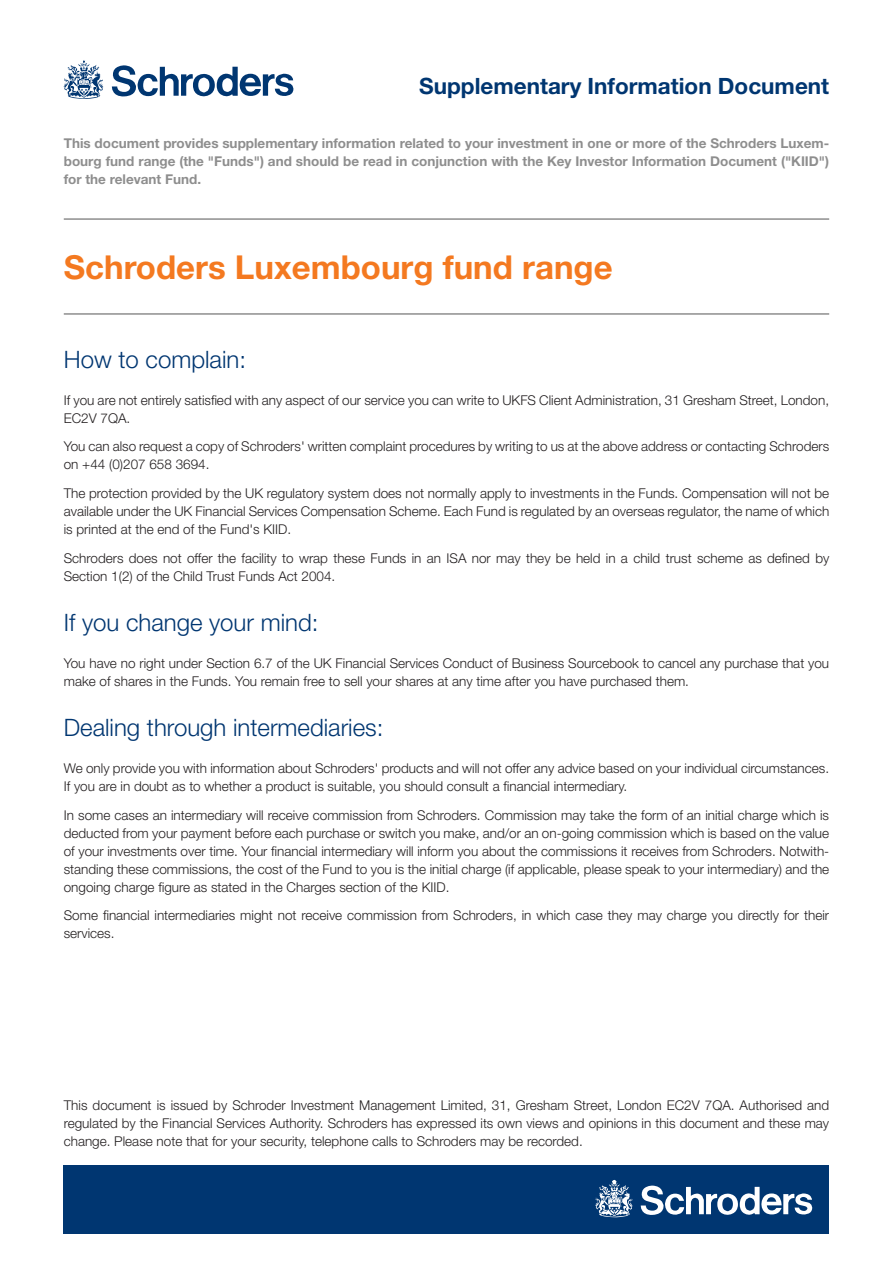
<style>
.page{position:relative;width:893px;height:1263px;background:#fff}
.page>*{position:absolute;margin:0;border:0;box-sizing:border-box;transform-origin:0 0}
.Paragraph_Style_1{font:700 33px "Helvetica Neue";color:#f47920}
.Paragraph_Style_2{font:300 24px "Helvetica Neue";color:#003671}
.Paragraph_Style_1-2{font:700 22.5px "Helvetica Neue";color:#003671}
.Paragraph_Style_1-3{font:300 13.5px/18px "Helvetica Neue";color:#231f20}
.Paragraph_Style_1-4{font:700 13.5px/18px "Helvetica Neue";color:#8e8e8e;text-align:justify}
</style>
<div class="page">
<hr style="left:64px;top:218px;width:765px;height:2px;background:#8e8e8e">
<hr style="left:64px;top:313px;width:765px;height:2px;background:#8e8e8e">
<svg style="left:64px;top:60px;width:39px;height:39px"></svg>
<svg style="left:111px;top:65px;width:183px;height:32px"></svg>
<div style="left:64px;top:1165px;width:765px;height:68px;background:#003671"></div>
<svg style="left:595px;top:1180px;width:38px;height:37px"></svg>
<svg style="left:640px;top:1185px;width:172px;height:30px"></svg>
<p class="Paragraph_Style_1-2" style="left:419px;top:72px;width:411px">Supplementary Information Document</p>
<p class="Paragraph_Style_1-4" style="left:64px;top:134px;width:767px">This document provides supplementary information related to your investment in one or more of the Schroders Luxem&shy;bourg fund range (the "Funds") and should be read in conjunction with the Key Investor Information Document ("KIID") for the relevant Fund.</p>
<p class="Paragraph_Style_1" style="left:64px;top:247px;width:550px">Schroders Luxembourg fund range</p>
<p class="Paragraph_Style_2" style="left:64px;top:344px;width:184px">How to complain:</p>
<p class="Paragraph_Style_1-3" style="left:64px;top:391px;width:767px">If you are not entirely satisfied with any aspect of our service you can write to UKFS Client Administration, 31 Gresham Street, London,<br>EC2V 7QA.</p>
<p class="Paragraph_Style_1-3" style="left:64px;top:437px;width:767px">You can also request a copy of Schroders' written complaint procedures by writing to us at the above address or contacting Schroders on +44 (0)207 658 3694.</p>
<p class="Paragraph_Style_1-3" style="left:64px;top:484px;width:767px;text-align:justify">The protection provided by the UK regulatory system does not normally apply to investments in the Funds. Compensation will not be available under the UK Financial Services Compensation Scheme. Each Fund is regulated by an overseas regulator, the name of which is printed at the end of the Fund's KIID.</p>
<p class="Paragraph_Style_1-3" style="left:64px;top:548px;width:767px">Schroders does not offer the facility to wrap these Funds in an ISA nor may they be held in a child trust scheme as defined by<br>Section 1(2) of the Child Trust Funds Act 2004.</p>
<p class="Paragraph_Style_2" style="left:64px;top:607px;width:256px">If you change your mind:</p>
<p class="Paragraph_Style_1-3" style="left:64px;top:654px;width:767px">You have no right under Section 6.7 of the UK Financial Services Conduct of Business Sourcebook to cancel any purchase that you make of shares in the Funds. You remain free to sell your shares at any time after you have purchased them.</p>
<p class="Paragraph_Style_2" style="left:64px;top:713px;width:321px">Dealing through intermediaries:</p>
<p class="Paragraph_Style_1-3" style="left:64px;top:759px;width:767px">We only provide you with information about Schroders' products and will not offer any advice based on your individual circumstances.<br>If you are in doubt as to whether a product is suitable, you should consult a financial intermediary.</p>
<p class="Paragraph_Style_1-3" style="left:64px;top:805px;width:767px;text-align:justify">In some cases an intermediary will receive commission from Schroders. Commission may take the form of an initial charge which is deducted from your payment before each purchase or switch you make, and/or an on-going commission which is based on the value of your investments over time. Your financial intermediary will inform you about the commissions it receives from Schroders. Notwith&shy;standing these commissions, the cost of the Fund to you is the initial charge (if applicable, please speak to your intermediary) and the ongoing charge figure as stated in the Charges section of the KIID.</p>
<p class="Paragraph_Style_1-3" style="left:64px;top:906px;width:767px">Some financial intermediaries might not receive commission from Schroders, in which case they may charge you directly for their services.</p>
<p class="Paragraph_Style_1-3" style="left:64px;top:1096px;width:767px;text-align:justify">This document is issued by Schroder Investment Management Limited, 31, Gresham Street, London EC2V 7QA. Authorised and regulated by the Financial Services Authority. Schroders has expressed its own views and opinions in this document and these may change. Please note that for your security, telephone calls to Schroders may be recorded.</p>
</div>
